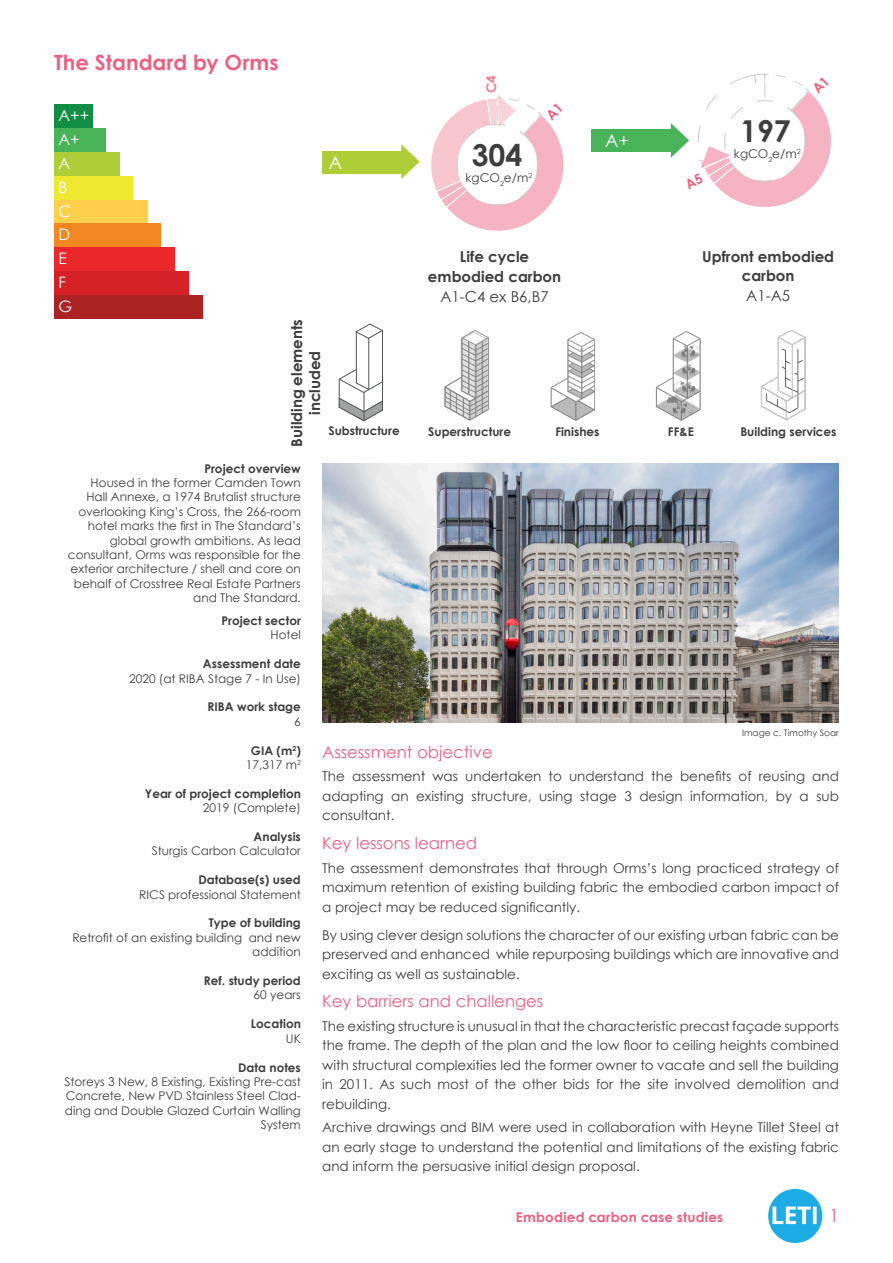
<style>
.page{position:relative;width:893px;height:1263px;background:#fff}
.page>*{position:absolute;margin:0;border:0;box-sizing:border-box;transform-origin:0 0}
.t1{font:700 30.15px "Century Gothic";color:#3e3e3f}
.Sub-heading_03{font:700 21px "Century Gothic";letter-spacing:.005em;color:#ea6082}
.t2{font:18px "Century Gothic";color:#fff}
.t3{font:18px "Century Gothic";color:#ea6082}
.t4{font:16.5px "Century Gothic";color:#ea6082}
.t5{font:15.75px "Century Gothic";color:#fff}
.t6{font:700 15px/20px "Century Gothic";color:#3e3e3f;text-align:center}
.t7{font:15px "Century Gothic";color:#3e3e3f}
.t8{font:13.5px/19.5px "Century Gothic";color:#3e3e3f;text-align:justify}
.t9{font:700 13.5px "Century Gothic";letter-spacing:.02em;color:#ea6082}
.t10{font:700 13.5px "Century Gothic";color:#ee8196}
.t11{font:12px/14.4px "Century Gothic";color:#3e3e3f;text-align:right}
.t12{font:700 12px "Century Gothic";color:#3e3e3f}
.t13{font:9px "Century Gothic";color:#3e3e3f}
</style>
<div class="page">
<img style="left:768px;top:1189px;width:54px;height:54px;border-radius:27px">
<img style="left:322px;top:463px;width:517px;height:260px">
<div style="left:591px;top:129px;width:79px;height:23px;background:#49b35a"></div>
<div style="left:322px;top:151px;width:79px;height:23px;background:#aecd36"></div>
<svg style="left:401px;top:144px;width:19px;height:35px"></svg>
<img style="left:760px;top:331px;width:46px;height:89px">
<img style="left:655px;top:331px;width:46px;height:90px">
<hr style="left:382px;top:330px;width:1px;height:80px;background:#515455">
<hr style="left:368px;top:338px;width:1px;height:52px;background:#515455">
<hr style="left:356px;top:332px;width:1px;height:51px;background:#515455">
<svg style="left:355px;top:323px;width:28px;height:16px"></svg>
<svg style="left:338px;top:369px;width:45px;height:53px"></svg>
<img style="left:444px;top:330px;width:46px;height:91px">
<img style="left:550px;top:331px;width:46px;height:90px">
<div style="left:54px;top:104px;width:38px;height:24px;background:#118e44"></div>
<div style="left:54px;top:128px;width:52px;height:24px;background:#49b35a"></div>
<div style="left:54px;top:152px;width:65px;height:24px;background:#aecd36"></div>
<div style="left:54px;top:176px;width:78px;height:24px;background:#efe830"></div>
<div style="left:54px;top:200px;width:93px;height:24px;background:#fed04c"></div>
<div style="left:54px;top:223px;width:106px;height:24px;background:#f18720"></div>
<div style="left:54px;top:247px;width:120px;height:24px;background:#ea282c"></div>
<div style="left:54px;top:271px;width:135px;height:24px;background:#d62028"></div>
<div style="left:54px;top:295px;width:148px;height:24px;background:#ad2324"></div>
<svg style="left:431px;top:95px;width:133px;height:136px"></svg>
<svg style="left:671px;top:74px;width:160px;height:133px"></svg>
<p class="Sub-heading_03" style="left:54px;top:46px;width:226px">The Standard by Orms</p>
<p class="t5" style="left:58px;top:104px;width:32px">A++</p>
<p class="t5" style="left:58px;top:128px;width:23px">A+</p>
<p class="t5" style="left:58px;top:152px;width:13px">A</p>
<p class="t5" style="left:58px;top:176px;width:11px">B</p>
<p class="t5" style="left:58px;top:200px;width:14px">C</p>
<p class="t5" style="left:58px;top:223px;width:13px">D</p>
<p class="t5" style="left:58px;top:247px;width:10px">E</p>
<p class="t5" style="left:58px;top:271px;width:9px">F</p>
<p class="t5" style="left:58px;top:295px;width:15px">G</p>
<p class="t2" style="left:329px;top:150px;width:15px">A</p>
<p class="t10" style="left:481px;top:93px;width:20px;rotate:-90deg">C4</p>
<p class="t1" style="left:472px;top:132px;width:52px">304</p>
<p class="t11" style="left:465px;top:170px;width:68px">kgCO<sub>2</sub>e/m<sup>2</sup></p>
<p class="t2" style="left:605px;top:128px;width:26px">A+</p>
<p class="t1" style="left:740px;top:109px;width:52px">197</p>
<p class="t11" style="left:734px;top:146px;width:68px">kgCO<sub>2</sub>e/m<sup>2</sup></p>
<p class="t6" style="left:287px;top:446px;width:129px;line-height:18px;rotate:-90deg">Building elements included</p>
<p class="t6" style="left:428px;top:246px;width:135px">Life cycle embodied carbon</p>
<p class="t7" style="left:440px;top:286px;width:110px">A1-C4 ex B6,B7</p>
<p class="t6" style="left:702px;top:246px;width:133px;line-height:19.5px">Upfront embodied carbon</p>
<p class="t7" style="left:746px;top:285px;width:45px">A1-A5</p>
<p class="t12" style="left:328px;top:422px;width:73px">Substructure</p>
<p class="t12" style="left:428px;top:422px;width:84px">Superstructure</p>
<p class="t12" style="left:555px;top:422px;width:46px">Finishes</p>
<p class="t12" style="left:668px;top:422px;width:27px">FF&amp;E</p>
<p class="t12" style="left:740px;top:422px;width:98px">Building services</p>
<p class="t12" style="left:204px;top:459px;width:98px">Project overview</p>
<p class="t11" style="left:68px;top:475px;width:234px">Housed in the former Camden Town Hall Annexe, a 1974 Brutalist structure overlooking King’s Cross, the 266-room hotel marks the first in The Standard’s global growth ambitions. As lead consultant, Orms was responsible for the exterior architecture / shell and core on behalf of Crosstree Real Estate Partners and The Standard.</p>
<p class="t12" style="left:221px;top:612px;width:81px">Project sector</p>
<p class="t11" style="left:271px;top:628px;width:32px">Hotel</p>
<p class="t12" style="left:203px;top:655px;width:99px">Assessment date</p>
<p class="t11" style="left:129px;top:671px;width:173px">2020 (at RIBA Stage 7 - In Use)</p>
<p class="t12" style="left:208px;top:698px;width:95px">RIBA work stage</p>
<p class="t11" style="left:294px;top:714px;width:8px">6</p>
<p class="t12" style="left:251px;top:741px;width:51px">GIA (m<sup>2</sup>)</p>
<p class="t11" style="left:246px;top:757px;width:57px">17,317 m<sup>2</sup></p>
<p class="t12" style="left:145px;top:784px;width:158px">Year of project completion</p>
<p class="t11" style="left:203px;top:800px;width:99px">2019 (Complete)</p>
<p class="t12" style="left:254px;top:828px;width:49px">Analysis</p>
<p class="t11" style="left:152px;top:844px;width:151px">Sturgis Carbon Calculator</p>
<p class="t12" style="left:198px;top:871px;width:104px">Database(s) used</p>
<p class="t11" style="left:139px;top:887px;width:163px">RICS professional Statement</p>
<p class="t12" style="left:209px;top:914px;width:94px">Type of building</p>
<p class="t11" style="left:72px;top:930px;width:230px">Retrofit of an existing building and new addition</p>
<p class="t12" style="left:204px;top:972px;width:98px">Ref. study period</p>
<p class="t11" style="left:254px;top:988px;width:49px">60 years</p>
<p class="t12" style="left:251px;top:1015px;width:51px">Location</p>
<p class="t11" style="left:286px;top:1031px;width:16px">UK</p>
<p class="t12" style="left:238px;top:1058px;width:64px">Data notes</p>
<p class="t11" style="left:65px;top:1074px;width:238px">Storeys 3 New, 8 Existing, Existing Pre-cast<br>Concrete, New PVD Stainless Steel Clad&shy;ding and Double Glazed Curtain Walling<br>System</p>
<p class="t13" style="left:742px;top:726px;width:98px">Image c. Timothy Soar</p>
<p class="t4" style="left:322px;top:740px;width:172px">Assessment objective</p>
<p class="t8" style="left:322px;top:767px;width:518px">The assessment was undertaken to understand the benefits of reusing and adapting an existing structure, using stage 3 design information, by a sub consultant.</p>
<p class="t4" style="left:322px;top:831px;width:156px">Key lessons learned</p>
<p class="t8" style="left:322px;top:858px;width:518px">The assessment demonstrates that through Orms’s long practiced strategy of maximum retention of existing building fabric the embodied carbon impact of a project may be reduced significantly.</p>
<p class="t8" style="left:322px;top:925px;width:518px">By using clever design solutions the character of our existing urban fabric can be preserved and enhanced while repurposing buildings which are innovative and exciting as well as sustainable.</p>
<p class="t4" style="left:322px;top:989px;width:223px">Key barriers and challenges</p>
<p class="t8" style="left:322px;top:1016px;width:518px">The existing structure is unusual in that the characteristic precast façade supports the frame. The depth of the plan and the low floor to ceiling heights combined with structural complexities led the former owner to vacate and sell the building in 2011. As such most of the other bids for the site involved demolition and rebuilding.</p>
<p class="t8" style="left:322px;top:1117px;width:518px">Archive drawings and BIM were used in collaboration with Heyne Tillet Steel at an early stage to understand the potential and limitations of the existing fabric and inform the persuasive initial design proposal.</p>
<p class="t9" style="left:516px;top:1206px;width:209px">Embodied carbon case studies</p>
<h3 class="t3" style="left:829px;top:1203px;width:11px">1</h3>
</div>
